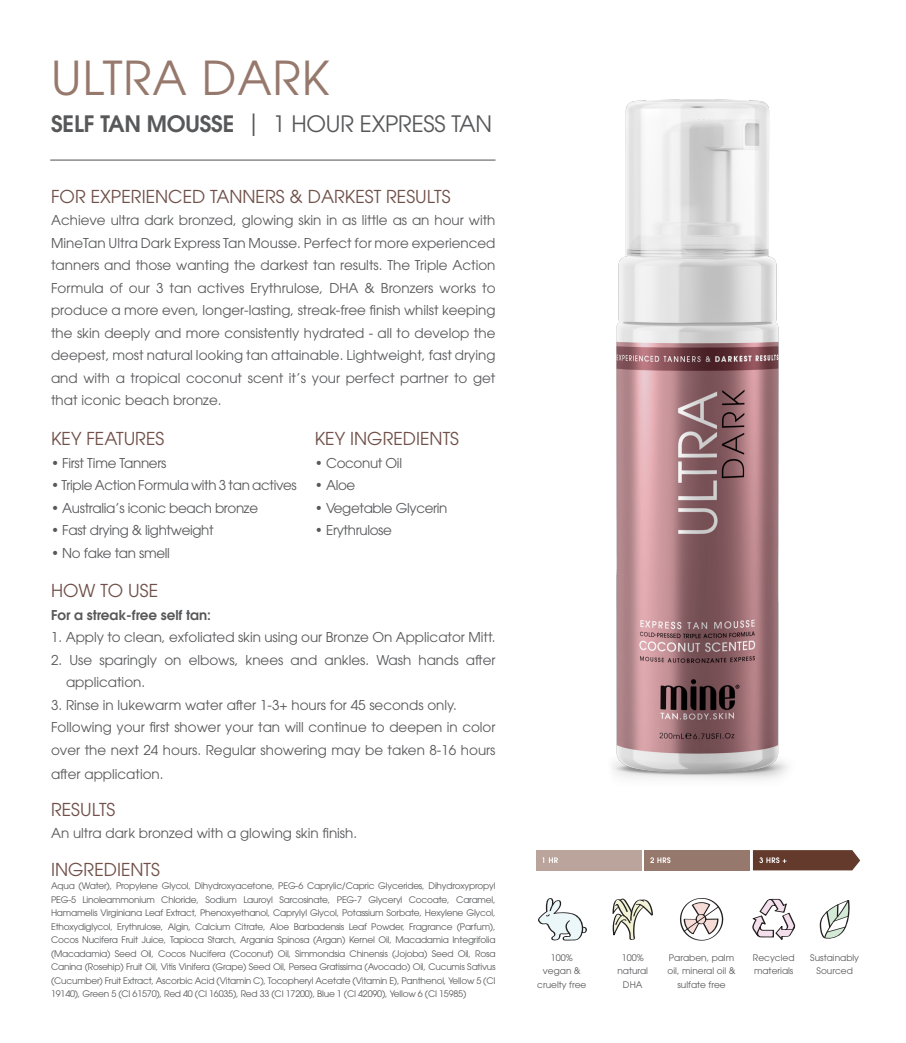
<style>
.page{position:relative;width:906px;height:1043px;background:#fff}
.page>*{position:absolute;margin:0;border:0;box-sizing:border-box;transform-origin:0 0}
.t1{font:46.5px "ITC Avant Garde Pro";letter-spacing:.02em;color:#96796c}
.t2{font:22.5px "ITC Avant Garde Pro";letter-spacing:-.01em;color:#57585a}
.t3{font:17.7px "ITC Avant Garde Pro";color:#705049}
.t4{font:13.5px/22.5px "ITC Avant Garde Pro";color:#57585a}
.t5{font:13.5px "ITC Avant Garde Pro";letter-spacing:-.025em;color:#57585a}
.t6{font:600 13.5px "ITC Avant Garde Pro";color:#57585a}
.t7{font:9px/13.5px "ITC Avant Garde Pro";color:#57585a;text-align:center}
.s1{font-weight:600}
</style>
<div class="page">
<hr style="left:50px;top:160px;width:445px;height:1px;background:#57585a">
<svg style="left:538px;top:898px;width:49px;height:42px"></svg>
<svg style="left:612px;top:898px;width:41px;height:42px"></svg>
<svg style="left:680px;top:898px;width:43px;height:43px"></svg>
<svg style="left:752px;top:898px;width:44px;height:42px"></svg>
<svg style="left:819px;top:900px;width:31px;height:39px"></svg>
<div style="left:536px;top:850px;width:105px;height:20px;background:#baa49b"></div>
<div style="left:644px;top:850px;width:106px;height:20px;background:#96796c"></div>
<svg style="left:542px;top:857px;width:16px;height:6px"></svg>
<svg style="left:650px;top:857px;width:20px;height:6px"></svg>
<svg style="left:753px;top:850px;width:107px;height:20px;background:#6e4639"></svg>
<img style="left:612px;top:99px;width:176px;height:681px">
<p class="t1" style="left:51px;top:49px;width:280px">ULTRA DARK</p>
<p class="t2" style="left:51px;top:110px;width:442px"><span class="s1">SELF TAN MOUSSE</span> | 1 HOUR EXPRESS TAN</p>
<p class="t3" style="left:51px;top:185px;width:401px">FOR EXPERIENCED TANNERS &amp; DARKEST RESULTS</p>
<p class="t4" style="left:51px;top:209px;width:446px;text-align:justify">Achieve ultra dark bronzed, glowing skin in as little as an hour with MineTan Ultra Dark Express Tan Mousse. Perfect for more experienced tanners and those wanting the darkest tan results. The Triple Action Formula of our 3 tan actives Erythrulose, DHA &amp; Bronzers works to produce a more even, longer-lasting, streak-free finish whilst keeping the skin deeply and more consistently hydrated - all to develop the deepest, most natural looking tan attainable. Lightweight, fast drying and with a tropical coconut scent it’s your perfect partner to get that iconic beach bronze.</p>
<p class="t3" style="left:51px;top:428px;width:115px">KEY FEATURES</p>
<p class="t5" style="left:51px;top:455px;width:117px">• First Time Tanners</p>
<p class="t5" style="left:51px;top:477px;width:247px">• Triple Action Formula with 3 tan actives</p>
<p class="t5" style="left:51px;top:500px;width:209px">• Australia’s iconic beach bronze</p>
<p class="t5" style="left:51px;top:522px;width:164px">• Fast drying &amp; lightweight</p>
<p class="t5" style="left:51px;top:545px;width:120px">• No fake tan smell</p>
<p class="t3" style="left:315px;top:428px;width:146px">KEY INGREDIENTS</p>
<p class="t5" style="left:315px;top:455px;width:89px">• Coconut Oil</p>
<p class="t4" style="left:315px;top:474px;width:42px">• Aloe</p>
<p class="t5" style="left:315px;top:500px;width:134px">• Vegetable Glycerin</p>
<p class="t5" style="left:315px;top:522px;width:79px">• Erythrulose</p>
<p class="t3" style="left:51px;top:580px;width:109px">HOW TO USE</p>
<p class="t6" style="left:51px;top:606px;width:161px">For a streak-free self tan:</p>
<p class="t4" style="left:51px;top:626px;width:446px">1. Apply to clean, exfoliated skin using our Bronze On Applicator Mitt.</p>
<p class="t4" style="left:66px;top:648px;width:431px;text-indent:-15px">2. Use sparingly on elbows, knees and ankles. Wash hands after application.</p>
<p class="t4" style="left:51px;top:693px;width:407px">3. Rinse in lukewarm water after 1-3+ hours for 45 seconds only.</p>
<p class="t4" style="left:51px;top:716px;width:446px">Following your first shower your tan will continue to deepen in color over the next 24 hours. Regular showering may be taken 8-16 hours</p>
<p class="t4" style="left:51px;top:762px;width:114px">after application.</p>
<p class="t3" style="left:51px;top:798px;width:66px">RESULTS</p>
<p class="t4" style="left:51px;top:822px;width:308px">An ultra dark bronzed with a glowing skin finish.</p>
<p class="t3" style="left:51px;top:858px;width:110px">INGREDIENTS</p>
<p class="t7" style="left:51px;top:879px;width:446px;text-align:justify">Aqua (Water), Propylene Glycol, Dihydroxyacetone, PEG-6 Caprylic/Capric Glycerides, Dihydroxypropyl PEG-5 Linoleammonium Chloride, Sodium Lauroyl Sarcosinate, PEG-7 Glyceryl Cocoate, Caramel, Hamamelis Virginiana Leaf Extract, Phenoxyethanol, Caprylyl Glycol, Potassium Sorbate, Hexylene Glycol, Ethoxydiglycol, Erythrulose, Algin, Calcium Citrate, Aloe Barbadensis Leaf Powder, Fragrance (Parfum), Cocos Nucifera Fruit Juice, Tapioca Starch, Argania Spinosa (Argan) Kernel Oil, Macadamia Integrifolia (Macadamia) Seed Oil, Cocos Nucifera (Coconut) Oil, Simmondsia Chinensis (Jojoba) Seed Oil, Rosa Canina (Rosehip) Fruit Oil, Vitis Vinifera (Grape) Seed Oil, Persea Gratissima (Avocado) Oil, Cucumis Sativus (Cucumber) Fruit Extract, Ascorbic Acid (Vitamin C), Tocopheryl Acetate (Vitamin E), Panthenol, Yellow 5 (CI 19140), Green 5 (CI 61570), Red 40 (CI 16035), Red 33 (CI 17200), Blue 1 (CI 42090), Yellow 6 (CI 15985)</p>
<p class="t7" style="left:537px;top:950px;width:51px">100% vegan &amp; cruelty free</p>
<p class="t7" style="left:622px;top:950px;width:23px">100%</p>
<p class="t7" style="left:617px;top:964px;width:32px">natural<br>DHA</p>
<p class="t7" style="left:667px;top:950px;width:69px">Paraben, palm oil, mineral oil &amp; sulfate free</p>
<p class="t7" style="left:753px;top:950px;width:43px;text-align:left">Recycled materials</p>
<p class="t7" style="left:810px;top:950px;width:50px">Sustainably<br>Sourced</p>
</div>
